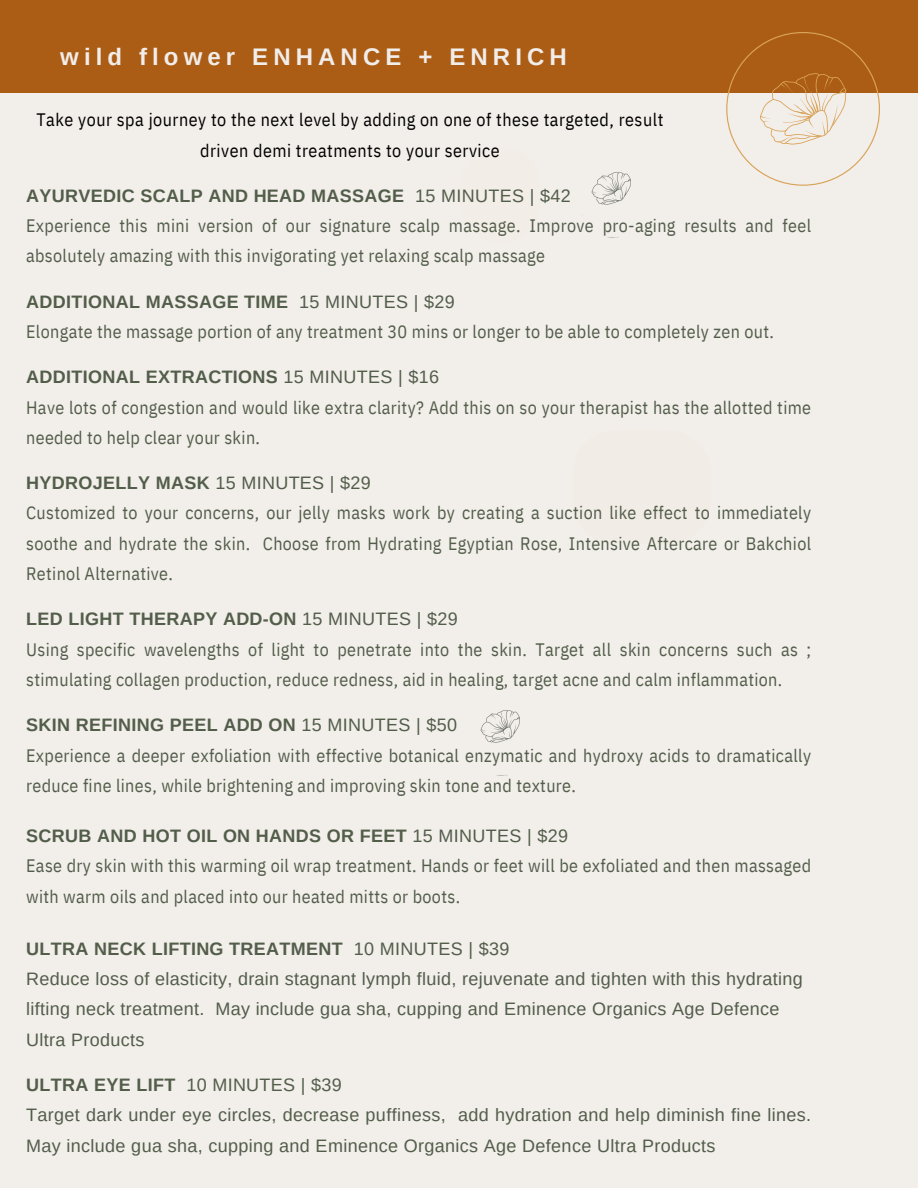
<style>
.page{position:relative;width:918px;height:1188px;background:#fff}
.page>*{position:absolute;margin:0;border:0;box-sizing:border-box;transform-origin:0 0}
.t1{font:700 24px "Arimo";letter-spacing:.215em;color:#f1edea}
.t2{font:18px/30.3px "IBM Plex Sans Cond";letter-spacing:.02em;color:#525d4a}
.t3{font:18px/30.3px "Arimo";letter-spacing:.02em;color:#525d4a}
.t4{font:700 18px "Arimo";letter-spacing:.02em;color:#525d4a}
.t5{font:18px/30.3px "IBM Plex Sans Cond";letter-spacing:.025em;color:#000;text-align:center}
.s1{font-weight:400}
.s2{font-weight:700}
</style>
<div class="page">
<div style="left:0;top:93px;width:918px;height:1095px;background:#f2eeea"></div>
<div style="left:0;top:0;width:918px;height:93px;background:#ac5d15"></div>
<svg style="left:726px;top:32px;width:154px;height:154px"></svg>
<div style="left:460px;top:147px;width:81px;height:95px;background:#f3ede7"></div>
<div style="left:573px;top:430px;width:137px;height:114px;background:#f2ece6"></div>
<div style="left:549px;top:123px;width:125px;height:125px;background:#f2eeea"></div>
<div style="left:438px;top:661px;width:125px;height:125px;background:#f2eeea"></div>
<p class="t1" style="left:60px;top:44px;width:508px">wild flower ENHANCE + ENRICH</p>
<h1 class="t5" style="left:37px;top:104px;width:628px">Take your spa journey to the next level by adding on one of these targeted, result driven demi treatments to your service</h1>
<p class="t4" style="left:26px;top:185px;width:546px">AYURVEDIC SCALP AND HEAD MASSAGE <span class="s1">15 MINUTES | $42</span></p>
<p class="t2" style="left:26px;top:210px;width:787px">Experience this mini version of our signature scalp massage. Improve pro-aging results and feel absolutely amazing with this invigorating yet relaxing scalp massage</p>
<p class="t4" style="left:26px;top:291px;width:430px">ADDITIONAL MASSAGE TIME <span class="s1">15 MINUTES | $29</span></p>
<p class="t2" style="left:26px;top:316px;width:749px">Elongate the massage portion of any treatment 30 mins or longer to be able to completely zen out.</p>
<p class="t4" style="left:26px;top:367px;width:415px">ADDITIONAL EXTRACTIONS <span class="s1">15 MINUTES | $16</span></p>
<p class="t2" style="left:26px;top:392px;width:787px">Have lots of congestion and would like extra clarity? Add this on so your therapist has the allotted time needed to help clear your skin.</p>
<p class="t4" style="left:26px;top:473px;width:346px">HYDROJELLY MASK <span class="s1">15 MINUTES | $29</span></p>
<p class="t2" style="left:26px;top:497px;width:787px;text-align:justify">Customized to your concerns, our jelly masks work by creating a suction like effect to immediately soothe and hydrate the skin. Choose from Hydrating Egyptian Rose, Intensive Aftercare or Bakchiol Retinol Alternative.</p>
<p class="t4" style="left:26px;top:609px;width:433px">LED LIGHT THERAPY ADD-ON <span class="s1">15 MINUTES | $29</span></p>
<p class="t2" style="left:26px;top:634px;width:787px">Using specific wavelengths of light to penetrate into the skin. Target all skin concerns such as ; stimulating collagen production, reduce redness, aid in healing, target acne and calm inflammation.</p>
<p class="t4" style="left:26px;top:715px;width:433px">SKIN REFINING PEEL ADD ON <span class="s1">15 MINUTES | $50</span></p>
<p class="t2" style="left:26px;top:740px;width:787px">Experience a deeper exfoliation with effective botanical enzymatic and hydroxy acids to dramatically reduce fine lines, while brightening and improving skin tone and texture.</p>
<p class="t4" style="left:26px;top:826px;width:543px">SCRUB AND HOT OIL ON HANDS OR FEET <span class="s1">15 MINUTES | $29</span></p>
<p class="t2" style="left:26px;top:850px;width:787px">Ease dry skin with this warming oil wrap treatment. Hands or feet will be exfoliated and then massaged with warm oils and placed into our heated mitts or boots.</p>
<p class="t4" style="left:26px;top:938px;width:485px">ULTRA NECK LIFTING TREATMENT <span class="s1">10 MINUTES | $39</span></p>
<p class="t3" style="left:26px;top:964px;width:778px">Reduce loss of elasticity, drain stagnant lymph fluid, rejuvenate and tighten with this hydrating lifting neck treatment. May include gua sha, cupping and Eminence Organics Age Defence<br>Ultra Products</p>
<p class="t3" style="left:26px;top:1070px;width:317px"><span class="s2">ULTRA EYE LIFT</span> 10 MINUTES | $39</p>
<p class="t3" style="left:26px;top:1100px;width:787px">Target dark under eye circles, decrease puffiness, add hydration and help diminish fine lines.<br>May include gua sha, cupping and Eminence Organics Age Defence Ultra Products</p>
</div>
